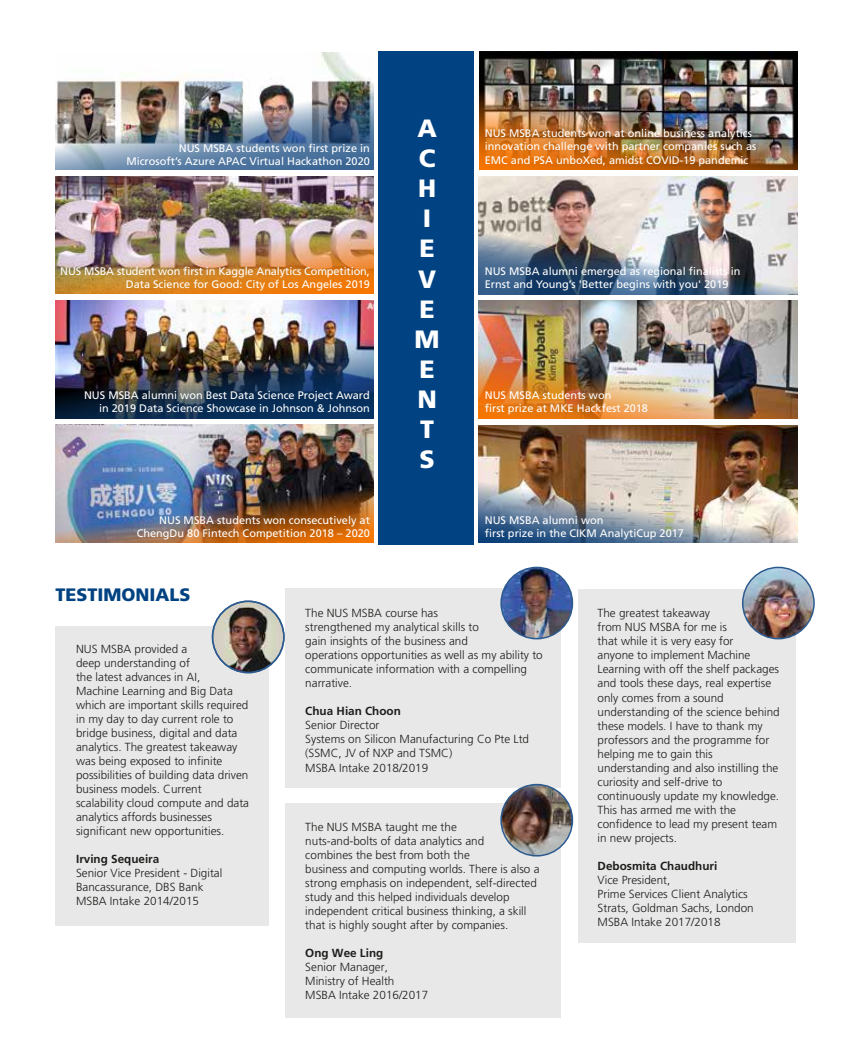
<style>
.page{position:relative;width:851px;height:1063px;background:#fff}
.page>*{position:absolute;margin:0;border:0;box-sizing:border-box;transform-origin:0 0}
.t1{font:900 25.05px/30px "Frutiger LT Pro";color:#fff;text-align:center}
.t2{font:900 18px "Frutiger LT Pro";color:#004282}
.t3{font:300 11.7px/14.1px "Frutiger LT Pro";color:#1d1d1b}
.t4{font:700 11.7px "Frutiger LT Pro";color:#1d1d1b}
.t5{font:10.95px/13.2px "Frutiger LT Pro";color:#fff}
</style>
<div class="page">
<div style="left:285px;top:588px;width:275px;height:200px;background:#e8e8e8"></div>
<img style="left:501px;top:567px;width:71px;height:72px">
<div style="left:500px;top:567px;width:73px;height:72px;border:2px solid #2c5b8f;border-radius:50%"></div>
<div style="left:285px;top:803px;width:275px;height:214px;background:#e8e8e8"></div>
<img style="left:501px;top:785px;width:71px;height:71px;border-radius:35px">
<div style="left:501px;top:785px;width:71px;height:71px;border:2px solid #2c5b8f;border-radius:36px"></div>
<div style="left:500px;top:784px;width:73px;height:73px;border:2px solid #2c5b8f;border-radius:50%"></div>
<div style="left:55px;top:626px;width:214px;height:300px;background:#e8e8e8"></div>
<img style="left:212px;top:601px;width:72px;height:72px;border-radius:36px">
<div style="left:212px;top:601px;width:72px;height:72px;border:2px solid #2c5b8f;border-radius:50%"></div>
<div style="left:578px;top:589px;width:217px;height:354px;background:#e8e8e8"></div>
<img style="left:744px;top:567px;width:69px;height:72px">
<div style="left:741px;top:567px;width:73px;height:72px;border:2px solid #2c5b8f;border-radius:50%"></div>
<img style="left:479px;top:177px;width:318px;height:117px">
<img style="left:479px;top:53px;width:318px;height:117px">
<img style="left:479px;top:301px;width:318px;height:117px">
<img style="left:479px;top:425px;width:318px;height:118px">
<img style="left:55px;top:425px;width:318px;height:118px">
<img style="left:55px;top:300px;width:318px;height:118px">
<img style="left:55px;top:177px;width:318px;height:116px">
<img style="left:55px;top:53px;width:318px;height:117px">
<div style="left:379px;top:51px;width:95px;height:494px;background:#004282"></div>
<h1 class="t1" style="left:414px;top:113px;width:27px">A<br>C<br>H<br>I<br>E<br>V<br>E<br>M<br>E<br>N<br>T<br>S</h1>
<p class="t5" style="left:484px;top:127px;width:273px">NUS MSBA students won at online business analytics innovation challenge with partner companies such as<br>EMC and PSA unboXed, amidst COVID-19 pandemic</p>
<p class="t5" style="left:126px;top:141px;width:245px;text-align:right">NUS MSBA students won first prize in<br>Microsoft’s Azure APAC Virtual Hackathon 2020</p>
<p class="t5" style="left:60px;top:265px;width:311px;text-align:right">NUS MSBA student won first in Kaggle Analytics Competition,<br>Data Science for Good: City of Los Angeles 2019</p>
<p class="t5" style="left:484px;top:265px;width:257px">NUS MSBA alumni emerged as regional finalists in<br>Ernst and Young’s 'Better begins with you' 2019</p>
<p class="t5" style="left:84px;top:388px;width:287px;text-align:right">NUS MSBA alumni won Best Data Science Project Award in 2019 Data Science Showcase in Johnson &amp; Johnson</p>
<p class="t5" style="left:484px;top:388px;width:165px">NUS MSBA students won<br>first prize at MKE Hackfest 2018</p>
<p class="t5" style="left:137px;top:514px;width:235px;text-align:right">NUS MSBA students won consecutively at<br>ChengDu 80 Fintech Competition 2018 – 2020</p>
<p class="t5" style="left:484px;top:514px;width:200px">NUS MSBA alumni won<br>first prize in the CIKM AnalytiCup 2017</p>
<h2 class="t2" style="left:55px;top:584px;width:137px">TESTIMONIALS</h2>
<p class="t3" style="left:76px;top:642px;width:174px">NUS MSBA provided a<br>deep understanding of<br>the latest advances in AI,<br>Machine Learning and Big Data which are important skills required in my day to day current role to bridge business, digital and data analytics. The greatest takeaway was being exposed to infinite possibilities of building data driven business models. Current scalability cloud compute and data analytics affords businesses significant new opportunities.</p>
<p class="t4" style="left:76px;top:852px;width:85px">Irving Sequeira</p>
<p class="t3" style="left:76px;top:866px;width:148px">Senior Vice President - Digital<br>Bancassurance, DBS Bank<br>MSBA Intake 2014/2015</p>
<p class="t3" style="left:305px;top:606px;width:239px">The NUS MSBA course has<br>strengthened my analytical skills to<br>gain insights of the business and<br>operations opportunities as well as my ability to communicate information with a compelling narrative.</p>
<p class="t4" style="left:305px;top:704px;width:97px">Chua Hian Choon</p>
<p class="t3" style="left:305px;top:718px;width:225px">Senior Director<br>Systems on Silicon Manufacturing Co Pte Ltd (SSMC, JV of NXP and TSMC)<br>MSBA Intake 2018/2019</p>
<p class="t3" style="left:305px;top:820px;width:236px">The NUS MSBA taught me the<br>nuts-and-bolts of data analytics and<br>combines the best from both the<br>business and computing worlds. There is also a strong emphasis on independent, self-directed study and this helped individuals develop independent critical business thinking, a skill that is highly sought after by companies.</p>
<p class="t4" style="left:305px;top:946px;width:80px">Ong Wee Ling</p>
<p class="t3" style="left:305px;top:960px;width:124px">Senior Manager,<br>Ministry of Health<br>MSBA Intake 2016/2017</p>
<p class="t3" style="left:597px;top:606px;width:184px">The greatest takeaway<br>from NUS MSBA for me is<br>that while it is very easy for<br>anyone to implement Machine<br>Learning with off the shelf packages and tools these days, real expertise only comes from a sound understanding of the science behind these models. I have to thank my professors and the programme for helping me to gain this understanding and also instilling the curiosity and self-drive to continuously update my knowledge.<br>This has armed me with the confidence to lead my present team in new projects.</p>
<p class="t4" style="left:597px;top:859px;width:121px">Debosmita Chaudhuri</p>
<p class="t3" style="left:597px;top:873px;width:158px">Vice President,<br>Prime Services Client Analytics<br>Strats, Goldman Sachs, London<br>MSBA Intake 2017/2018</p>
</div>
